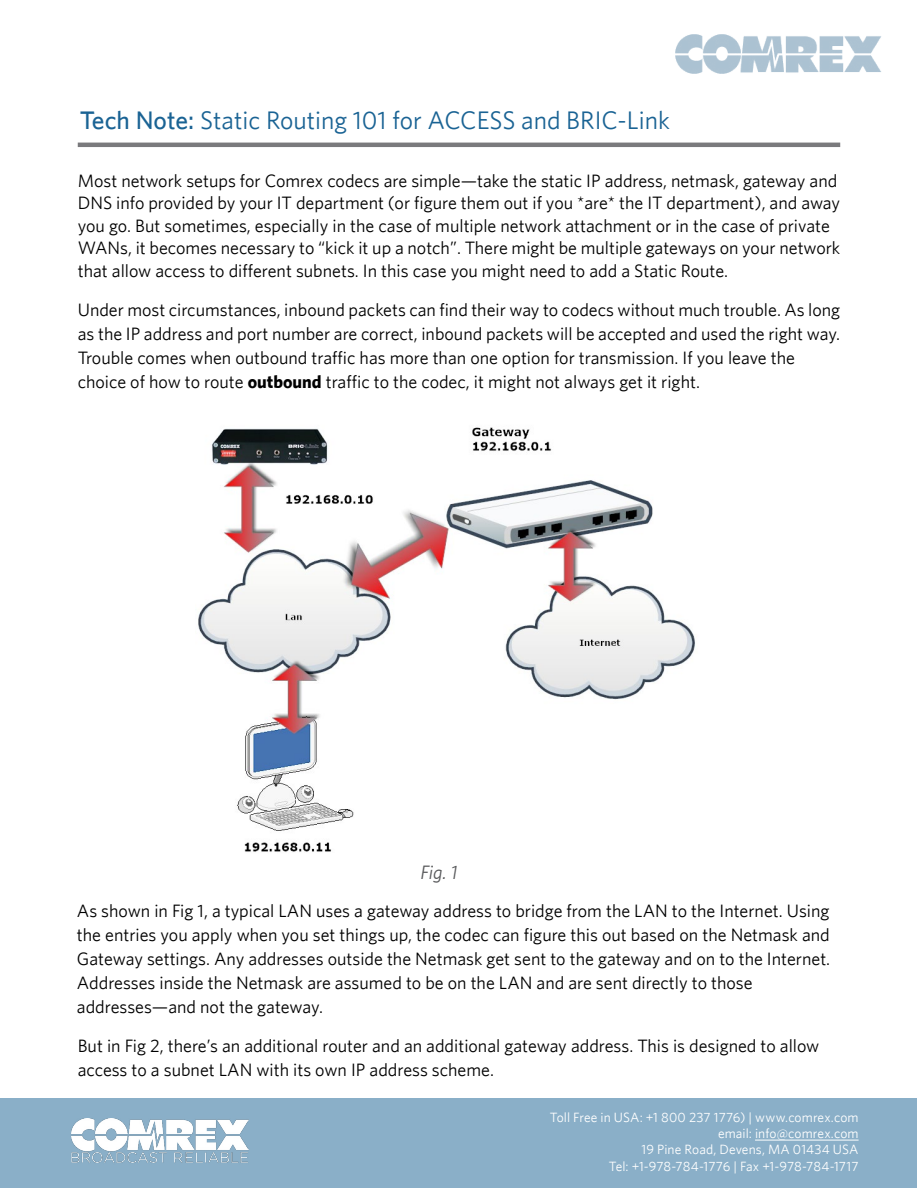
<style>
.page{position:relative;width:918px;height:1188px;background:#fff}
.page>*{position:absolute;margin:0;border:0;box-sizing:border-box;transform-origin:0 0}
.t1{font:25.5px "Whitney";color:#1a6394}
.t2{font:italic 19.5px "Whitney";color:#58595b}
.t3{font:18px/24px "Whitney";color:#000}
.t4{font:13.5px/16.2px "Whitney";letter-spacing:.005em;color:#fff;text-align:right}
.s1{font-weight:500}
.s2{font-weight:700}
</style>
<div class="page">
<div style="left:1px;top:1098px;width:916px;height:89px;background:#8aafc8"></div>
<hr style="left:78px;top:143px;width:762px;height:4px;background:#7a7a7d">
<hr style="left:755px;top:1140px;width:104px;height:1px;background:#fff">
<img style="left:71px;top:1118px;width:177px;height:45px">
<img style="left:675px;top:35px;width:206px;height:38px">
<img style="left:198px;top:427px;width:497px;height:425px">
<h1 class="t1" style="left:80px;top:106px;width:592px"><span class="s1">Tech Note:</span> Static Routing 101 for ACCESS and BRIC-Link</h1>
<p class="t3" style="left:78px;top:169px;width:764px;line-height:22.5px">Most network setups for Comrex codecs are simple—take the static IP address, netmask, gateway and DNS info provided by your IT department (or figure them out if you *are* the IT department), and away you go. But sometimes, especially in the case of multiple network attachment or in the case of private WANs, it becomes necessary to “kick it up a notch”. There might be multiple gateways on your network that allow access to different subnets. In this case you might need to add a Static Route.</p>
<p class="t3" style="left:78px;top:297px;width:764px">Under most circumstances, inbound packets can find their way to codecs without much trouble. As long as the IP address and port number are correct, inbound packets will be accepted and used the right way.<br>Trouble comes when outbound traffic has more than one option for transmission. If you leave the choice of how to route <span class="s2">outbound</span> traffic to the codec, it might not always get it right.</p>
<p class="t2" style="left:420px;top:860px;width:39px">Fig. 1</p>
<p class="t3" style="left:77px;top:898px;width:755px">As shown in Fig 1, a typical LAN uses a gateway address to bridge from the LAN to the Internet. Using the entries you apply when you set things up, the codec can figure this out based on the Netmask and Gateway settings. Any addresses outside the Netmask get sent to the gateway and on to the Internet.<br>Addresses inside the Netmask are assumed to be on the LAN and are sent directly to those addresses—and not the gateway.</p>
<p class="t3" style="left:78px;top:1034px;width:743px">But in Fig 2, there’s an additional router and an additional gateway address. This is designed to allow access to a subnet LAN with its own IP address scheme.</p>
<p class="t4" style="left:550px;top:1109px;width:310px">Toll Free in USA: +1 800 237 1776) | www.comrex.com email: info@comrex.com<br>19 Pine Road, Devens, MA 01434 USA<br>Tel: +1-978-784-1776 | Fax +1-978-784-1717</p>
</div>
